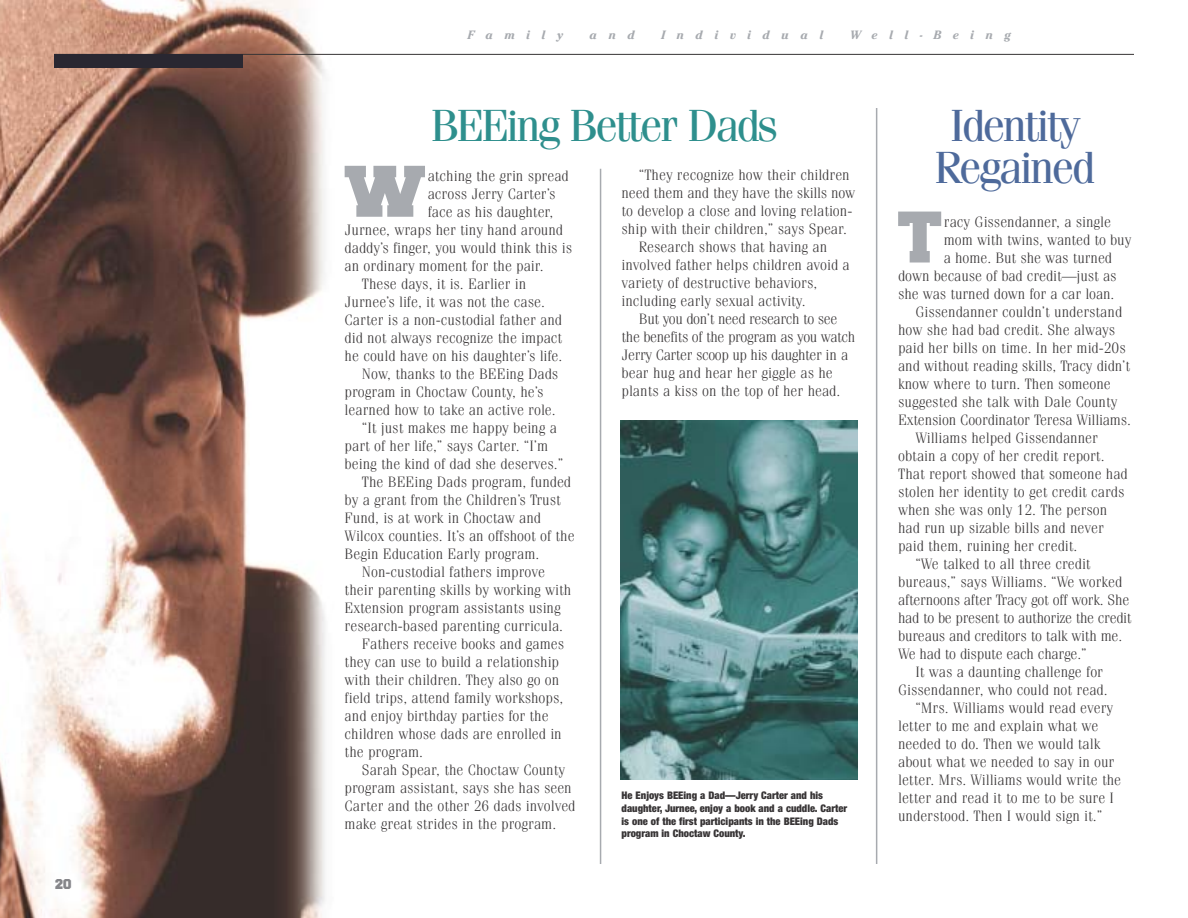
<style>
.page{position:relative;width:1188px;height:918px;background:#fff}
.page>*{position:absolute;margin:0;border:0;box-sizing:border-box;transform-origin:0 0}
.t1{font:61.2px "Collegiate Black FLF";color:#a7aaaf}
.t2{font:45px "Fenice";letter-spacing:-.055em;color:#2e8f8d}
.t3{font:45px/42px "Fenice";letter-spacing:-.055em;color:#4e6a9b;text-align:center}
.t4{font:300 15px "Fenice";color:#373435}
.t5{font:300 15px "Fenice";letter-spacing:-.025em;color:#373435}
.t6{font:300 15px "Fenice";letter-spacing:-.02em;color:#373435}
.t7{font:italic 700 12px "Cheltenham";letter-spacing:.94em;color:#a7aaaf}
.t8{font:12px "Collegiate Black FLF";color:#86868a}
.t9{font:900 condensed 10.5px/12.6px "Helvetica Neue";color:#373435}
</style>
<div class="page">
<img style="left:0;top:0;width:343px;height:918px">
<hr style="left:600px;top:169px;width:1px;height:695px;background:#a7aaaf">
<hr style="left:876px;top:108px;width:1px;height:756px;background:#a7aaaf">
<hr style="left:54px;top:54px;width:1080px;height:1px;background:#373435">
<div style="left:54px;top:54px;width:189px;height:14px;background:#292731"></div>
<img style="left:620px;top:421px;width:237px;height:359px">
<p class="t8" style="left:56px;top:879px;width:18px">20</p>
<p class="t7" style="left:467px;top:31px;width:97px">Family</p>
<p class="t7" style="left:589px;top:31px;width:47px">and</p>
<p class="t7" style="left:661px;top:31px;width:164px">Individual</p>
<p class="t7" style="left:850px;top:31px;width:163px">Well-Being</p>
<h2 class="t2" style="left:431px;top:109px;width:349px">BEEing Better Dads</h2>
<h2 class="t3" style="left:934px;top:108px;width:162px">Identity<br>Regained</h2>
<h1 class="t1" style="left:345px;top:166px;width:85px">W</h1>
<p class="t4" style="left:428px;top:170px;width:143px">atching the grin spread</p>
<p class="t4" style="left:639px;top:169px;width:212px">“They recognize how their children</p>
<p class="t4" style="left:622px;top:187px;width:235px">need them and they have the skills now</p>
<p class="t4" style="left:622px;top:205px;width:232px">to develop a close and loving relation-</p>
<p class="t4" style="left:622px;top:223px;width:227px">ship with their children,” says Spear.</p>
<p class="t4" style="left:639px;top:241px;width:190px">Research shows that having an</p>
<p class="t4" style="left:622px;top:259px;width:230px">involved father helps children avoid a</p>
<p class="t4" style="left:622px;top:277px;width:197px">variety of destructive behaviors,</p>
<p class="t4" style="left:622px;top:295px;width:186px">including early sexual activity.</p>
<p class="t5" style="left:639px;top:313px;width:200px">But you don’t need research to see</p>
<p class="t5" style="left:622px;top:331px;width:235px">the benefits of the program as you watch</p>
<p class="t5" style="left:622px;top:349px;width:228px">Jerry Carter scoop up his daughter in a</p>
<p class="t4" style="left:622px;top:367px;width:213px">bear hug and hear her giggle as he</p>
<p class="t4" style="left:622px;top:385px;width:220px">plants a kiss on the top of her head.</p>
<p class="t4" style="left:428px;top:188px;width:129px">across Jerry Carter’s</p>
<p class="t4" style="left:428px;top:206px;width:127px">face as his daughter,</p>
<p class="t4" style="left:345px;top:224px;width:220px">Jurnee, wraps her tiny hand around</p>
<p class="t4" style="left:345px;top:242px;width:229px">daddy’s finger, you would think this is</p>
<p class="t4" style="left:345px;top:260px;width:201px">an ordinary moment for the pair.</p>
<p class="t4" style="left:362px;top:278px;width:166px">These days, it is. Earlier in</p>
<p class="t4" style="left:345px;top:296px;width:202px">Jurnee’s life, it was not the case.</p>
<p class="t4" style="left:345px;top:314px;width:219px">Carter is a non-custodial father and</p>
<p class="t4" style="left:345px;top:332px;width:219px">did not always recognize the impact</p>
<p class="t4" style="left:345px;top:350px;width:219px">he could have on his daughter’s life.</p>
<p class="t4" style="left:362px;top:368px;width:198px">Now, thanks to the BEEing Dads</p>
<p class="t4" style="left:345px;top:386px;width:200px">program in Choctaw County, he’s</p>
<p class="t4" style="left:345px;top:404px;width:213px">learned how to take an active role.</p>
<p class="t4" style="left:362px;top:422px;width:197px">“It just makes me happy being a</p>
<p class="t4" style="left:345px;top:440px;width:205px">part of her life,” says Carter. “I’m</p>
<p class="t4" style="left:345px;top:458px;width:220px">being the kind of dad she deserves.”</p>
<p class="t4" style="left:362px;top:476px;width:211px">The BEEing Dads program, funded</p>
<p class="t4" style="left:345px;top:494px;width:218px">by a grant from the Children’s Trust</p>
<p class="t4" style="left:345px;top:512px;width:198px">Fund, is at work in Choctaw and</p>
<p class="t4" style="left:345px;top:530px;width:232px">Wilcox counties. It’s an offshoot of the</p>
<p class="t4" style="left:345px;top:548px;width:196px">Begin Education Early program.</p>
<p class="t4" style="left:362px;top:566px;width:185px">Non-custodial fathers improve</p>
<p class="t4" style="left:345px;top:584px;width:228px">their parenting skills by working with</p>
<p class="t4" style="left:345px;top:602px;width:218px">Extension program assistants using</p>
<p class="t4" style="left:345px;top:620px;width:220px">research-based parenting curricula.</p>
<p class="t4" style="left:362px;top:638px;width:204px">Fathers receive books and games</p>
<p class="t4" style="left:345px;top:656px;width:216px">they can use to build a relationship</p>
<p class="t4" style="left:345px;top:674px;width:216px">with their children. They also go on</p>
<p class="t4" style="left:345px;top:692px;width:220px">field trips, attend family workshops,</p>
<p class="t4" style="left:345px;top:710px;width:206px">and enjoy birthday parties for the</p>
<p class="t4" style="left:345px;top:728px;width:219px">children whose dads are enrolled in</p>
<p class="t4" style="left:345px;top:746px;width:80px">the program.</p>
<p class="t4" style="left:362px;top:764px;width:205px">Sarah Spear, the Choctaw County</p>
<p class="t4" style="left:345px;top:782px;width:229px">program assistant, says she has seen</p>
<p class="t4" style="left:345px;top:800px;width:232px">Carter and the other 26 dads involved</p>
<p class="t4" style="left:345px;top:818px;width:213px">make great strides in the program.</p>
<h1 class="t1" style="left:898px;top:212px;width:47px">T</h1>
<p class="t4" style="left:944px;top:216px;width:169px">racy Gissendanner, a single</p>
<p class="t4" style="left:944px;top:234px;width:189px">mom with twins, wanted to buy</p>
<p class="t4" style="left:944px;top:252px;width:170px">a home. But she was turned</p>
<p class="t4" style="left:898px;top:270px;width:220px">down because of bad credit—just as</p>
<p class="t4" style="left:898px;top:288px;width:218px">she was turned down for a car loan.</p>
<p class="t4" style="left:915px;top:306px;width:208px">Gissendanner couldn’t understand</p>
<p class="t4" style="left:898px;top:324px;width:219px">how she had bad credit. She always</p>
<p class="t4" style="left:898px;top:342px;width:229px">paid her bills on time. In her mid-20s</p>
<p class="t4" style="left:898px;top:360px;width:234px">and without reading skills, Tracy didn’t</p>
<p class="t4" style="left:898px;top:378px;width:214px">know where to turn. Then someone</p>
<p class="t4" style="left:898px;top:396px;width:221px">suggested she talk with Dale County</p>
<p class="t4" style="left:898px;top:414px;width:234px">Extension Coordinator Teresa Williams.</p>
<p class="t4" style="left:915px;top:432px;width:184px">Williams helped Gissendanner</p>
<p class="t4" style="left:898px;top:450px;width:208px">obtain a copy of her credit report.</p>
<p class="t4" style="left:898px;top:468px;width:231px">That report showed that someone had</p>
<p class="t4" style="left:898px;top:486px;width:228px">stolen her identity to get credit cards</p>
<p class="t4" style="left:898px;top:504px;width:211px">when she was only 12. The person</p>
<p class="t4" style="left:898px;top:522px;width:207px">had run up sizable bills and never</p>
<p class="t4" style="left:898px;top:540px;width:181px">paid them, ruining her credit.</p>
<p class="t4" style="left:915px;top:558px;width:177px">“We talked to all three credit</p>
<p class="t4" style="left:898px;top:576px;width:226px">bureaus,” says Williams. “We worked</p>
<p class="t4" style="left:898px;top:594px;width:233px">afternoons after Tracy got off work. She</p>
<p class="t6" style="left:898px;top:612px;width:235px">had to be present to authorize the credit</p>
<p class="t4" style="left:898px;top:630px;width:226px">bureaus and creditors to talk with me.</p>
<p class="t4" style="left:898px;top:648px;width:190px">We had to dispute each charge.”</p>
<p class="t4" style="left:915px;top:666px;width:189px">It was a daunting challenge for</p>
<p class="t4" style="left:898px;top:684px;width:211px">Gissendanner, who could not read.</p>
<p class="t4" style="left:915px;top:702px;width:199px">“Mrs. Williams would read every</p>
<p class="t4" style="left:898px;top:720px;width:202px">letter to me and explain what we</p>
<p class="t4" style="left:898px;top:738px;width:204px">needed to do. Then we would talk</p>
<p class="t4" style="left:898px;top:756px;width:218px">about what we needed to say in our</p>
<p class="t4" style="left:898px;top:774px;width:225px">letter. Mrs. Williams would write the</p>
<p class="t4" style="left:898px;top:792px;width:217px">letter and read it to me to be sure I</p>
<p class="t4" style="left:898px;top:810px;width:206px">understood. Then I would sign it.”</p>
<p class="t9" style="left:622px;top:790px;width:227px">He Enjoys BEEing a Dad—Jerry Carter and his daughter, Jurnee, enjoy a book and a cuddle. Carter is one of the first participants in the BEEing Dads program in Choctaw County.</p>
</div>
